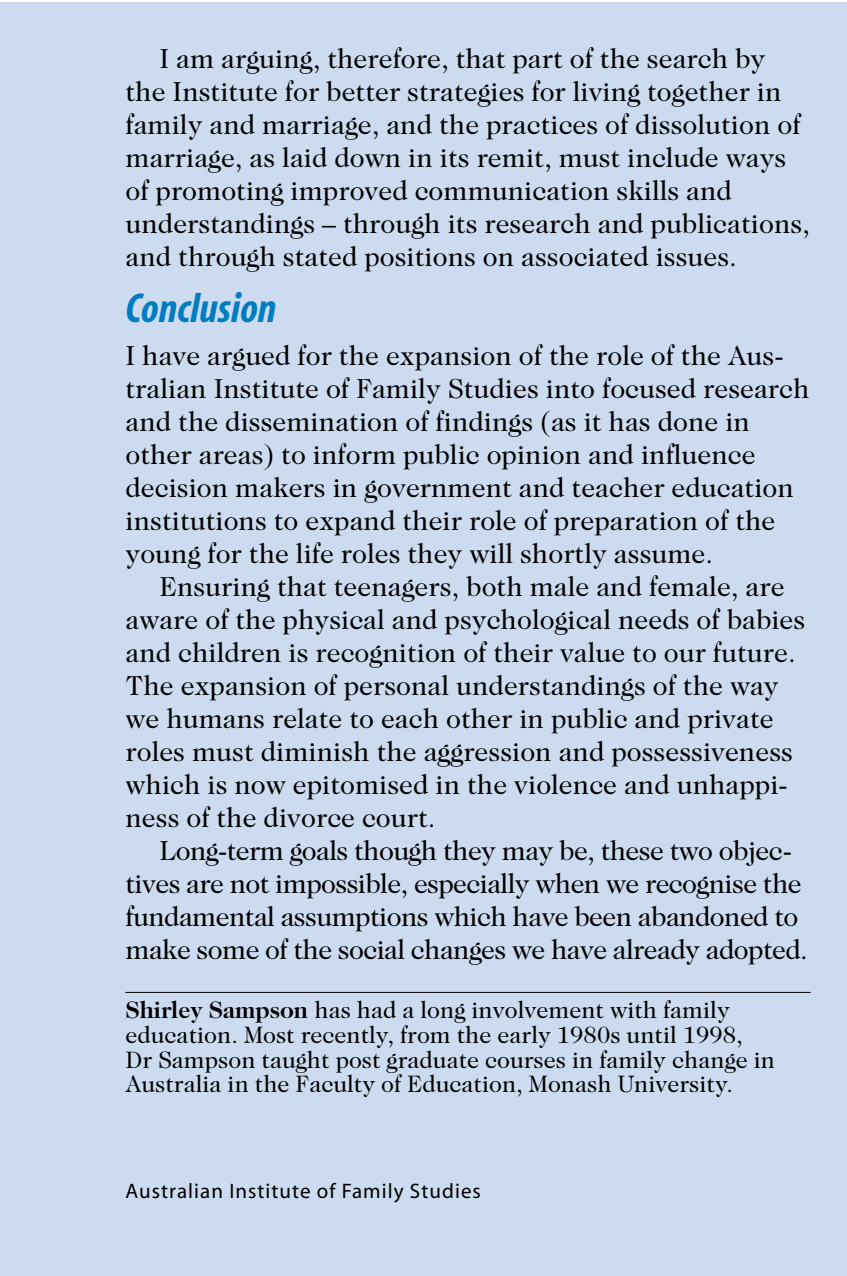
<style>
.page{position:relative;width:847px;height:1276px;background:#fff}
.page>*{position:absolute;margin:0;border:0;box-sizing:border-box;transform-origin:0 0}
.t1{font:42px "Myriad MM It 700 300";color:#007cc2}
.t2{font:27.6px/33px "Caslon Two Twenty Four";color:#000}
.t3{font:27.6px/33px "Caslon Two Twenty Four";letter-spacing:-.025em;color:#000}
.t4{font:24px/24.9px "Caslon Two Twenty Four";color:#000}
.t5{font:21px "Myriad MM 400 600";letter-spacing:.05em;color:#000}
.s1{font-weight:700}
</style>
<div class="page">
<div style="left:0;top:3px;width:846px;height:1273px;background:#ccdbef"></div>
<hr style="left:125px;top:992px;width:685px;height:1px;background:#000">
<p class="t2" style="left:125px;top:45px;width:685px;text-indent:34px">I am arguing, therefore, that part of the search by the Institute for better strategies for living together in family and marriage, and the practices of dissolution of marriage, as laid down in its remit, must include ways of promoting improved communication skills and understandings – through its research and publications, and through stated positions on associated issues.</p>
<h1 class="t1" style="left:125px;top:292px;width:152px">Conclusion</h1>
<p class="t2" style="left:125px;top:342px;width:685px">I have argued for the expansion of the role of the Aus&shy;tralian Institute of Family Studies into focused research and the dissemination of findings (as it has done in other areas) to inform public opinion and influence decision makers in government and teacher education institutions to expand their role of preparation of the young for the life roles they will shortly assume.</p>
<p class="t2" style="left:125px;top:573px;width:681px;text-indent:34px">Ensuring that teenagers, both male and female, are aware of the physical and psychological needs of babies and children is recognition of their value to our future.<br>The expansion of personal understandings of the way we humans relate to each other in public and private roles must diminish the aggression and possessiveness which is now epitomised in the violence and unhappi&shy;ness of the divorce court.</p>
<p class="t3" style="left:125px;top:837px;width:683px;text-indent:34px">Long-term goals though they may be, these two objec&shy;tives are not impossible, especially when we recognise the fundamental assumptions which have been abandoned to make some of the social changes we have already adopted.</p>
<p class="t4" style="left:125px;top:1000px;width:651px"><span class="s1">Shirley Sampson</span> has had a long involvement with family education. Most recently, from the early 1980s until 1998, Dr Sampson taught post graduate courses in family change in Australia in the Faculty of Education, Monash University.</p>
<p class="t5" style="left:125px;top:1183px;width:357px">Australian Institute of Family Studies</p>
</div>
